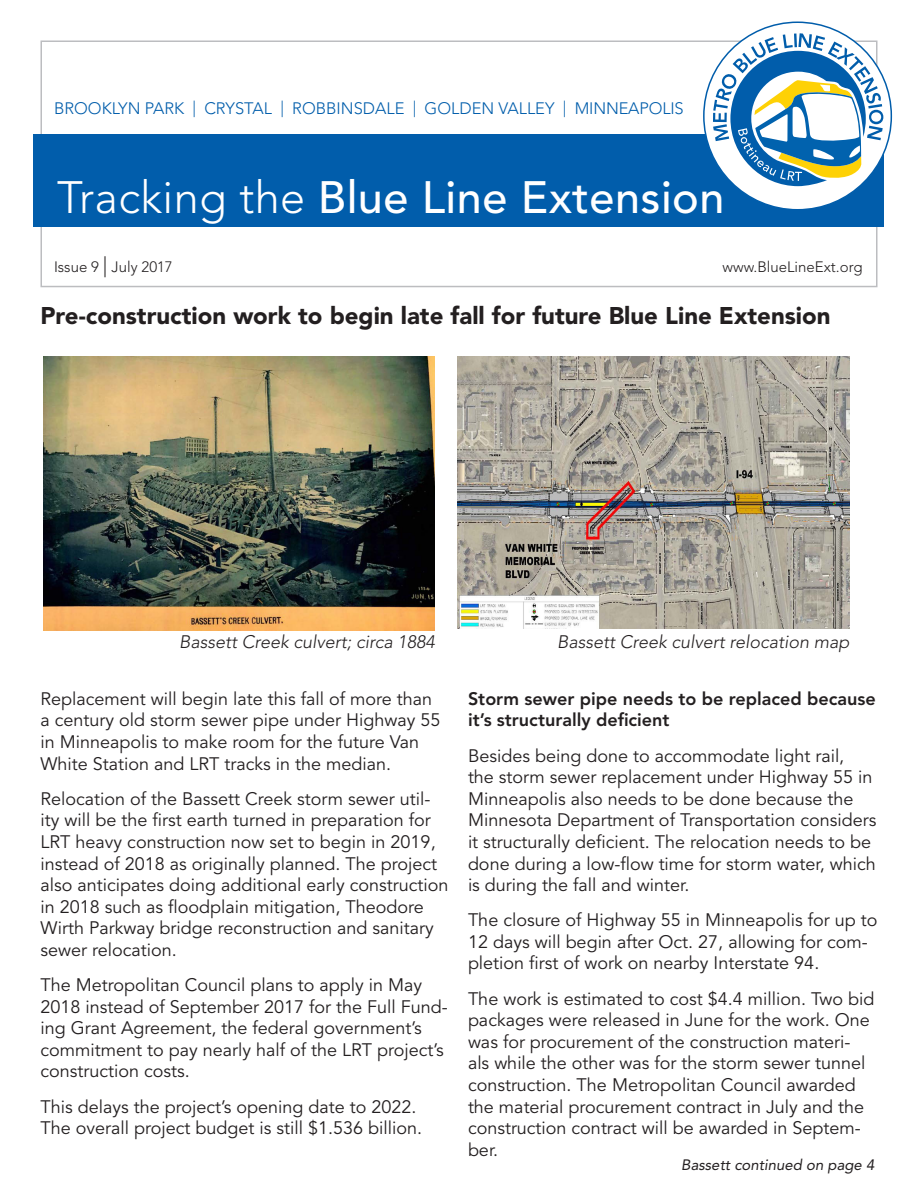
<style>
.page{position:relative;width:918px;height:1188px;background:#fff}
.page>*{position:absolute;margin:0;border:0;box-sizing:border-box;transform-origin:0 0}
.t1{font:500 45px "Avenir LT Std";letter-spacing:.01em;color:#fff}
.t2{font:900 24px "Avenir LT Std";color:#231f20}
.Text_Paragraph_no_ba{font:18px/21.6px "Avenir LT Std";color:#231f20}
.Text_Paragraph_no_ba-2{font:800 18px/21.6px "Avenir LT Std";color:#231f20}
.t3{font:italic 300 18px "Avenir LT Std";color:#231f20}
.t4{font:300 16.5px "Avenir LT Std";color:#015dab}
.t5{font:300 15px "Avenir LT Std";color:#231f20}
.t6{font:italic 15px "Avenir LT Std";color:#231f20}
.s1{font-weight:300}
.s2{font-size:21px}
</style>
<div class="page">
<div style="left:40px;top:40px;width:838px;height:247px;border:2px solid #bcbdc0"></div>
<div style="left:34px;top:134px;width:850px;height:93px;background:#015dab"></div>
<svg style="left:704px;top:24px;width:187px;height:180px"></svg>
<img style="left:44px;top:357px;width:391px;height:273px">
<img style="left:458px;top:357px;width:391px;height:272px">
<p class="t4" style="left:54px;top:99px;width:631px">BROOKLYN PARK | CRYSTAL | ROBBINSDALE | GOLDEN VALLEY | MINNEAPOLIS</p>
<h1 class="t1" style="left:57px;top:171px;width:669px"><span class="s1">Tracking the</span> Blue Line Extension</h1>
<p class="t5" style="left:54px;top:258px;width:120px">Issue 9 <span class="s2">|</span> July 2017</p>
<p class="t5" style="left:723px;top:258px;width:142px">www.BlueLineExt.org</p>
<p class="t2" style="left:40px;top:301px;width:792px">Pre-construction work to begin late fall for future Blue Line Extension</p>
<p class="t3" style="left:179px;top:631px;width:257px">Bassett Creek culvert; circa 1884</p>
<p class="t3" style="left:557px;top:631px;width:294px">Bassett Creek culvert relocation map</p>
<p class="Text_Paragraph_no_ba" style="left:40px;top:688px;width:401px">Replacement will begin late this fall of more than a century old storm sewer pipe under Highway 55 in Minneapolis to make room for the future Van White Station and LRT tracks in the median.</p>
<p class="Text_Paragraph_no_ba" style="left:40px;top:788px;width:409px">Relocation of the Bassett Creek storm sewer util&shy;ity will be the first earth turned in preparation for LRT heavy construction now set to begin in 2019, instead of 2018 as originally planned. The project also anticipates doing additional early construction in 2018 such as floodplain mitigation, Theodore Wirth Parkway bridge reconstruction and sanitary sewer relocation.</p>
<p class="Text_Paragraph_no_ba" style="left:40px;top:975px;width:409px">The Metropolitan Council plans to apply in May 2018 instead of September 2017 for the Full Fund&shy;ing Grant Agreement, the federal government’s commitment to pay nearly half of the LRT project’s construction costs.</p>
<p class="Text_Paragraph_no_ba" style="left:40px;top:1096px;width:383px">This delays the project’s opening date to 2022.<br>The overall project budget is still $1.536 billion.</p>
<p class="Text_Paragraph_no_ba-2" style="left:468px;top:688px;width:409px">Storm sewer pipe needs to be replaced because it’s structurally deficient</p>
<p class="Text_Paragraph_no_ba" style="left:468px;top:745px;width:410px">Besides being done to accommodate light rail,<br>the storm sewer replacement under Highway 55 in Minneapolis also needs to be done because the Minnesota Department of Transportation considers it structurally deficient. The relocation needs to be done during a low-flow time for storm water, which is during the fall and winter.</p>
<p class="Text_Paragraph_no_ba" style="left:468px;top:910px;width:411px">The closure of Highway 55 in Minneapolis for up to<br>12 days will begin after Oct. 27, allowing for com&shy;pletion first of work on nearby Interstate 94.</p>
<p class="Text_Paragraph_no_ba" style="left:468px;top:988px;width:408px">The work is estimated to cost $4.4 million. Two bid packages were released in June for the work. One was for procurement of the construction materi&shy;als while the other was for the storm sewer tunnel construction. The Metropolitan Council awarded the material procurement contract in July and the construction contract will be awarded in Septem&shy;ber.</p>
<p class="t6" style="left:681px;top:1156px;width:195px">Bassett continued on page 4</p>
</div>
